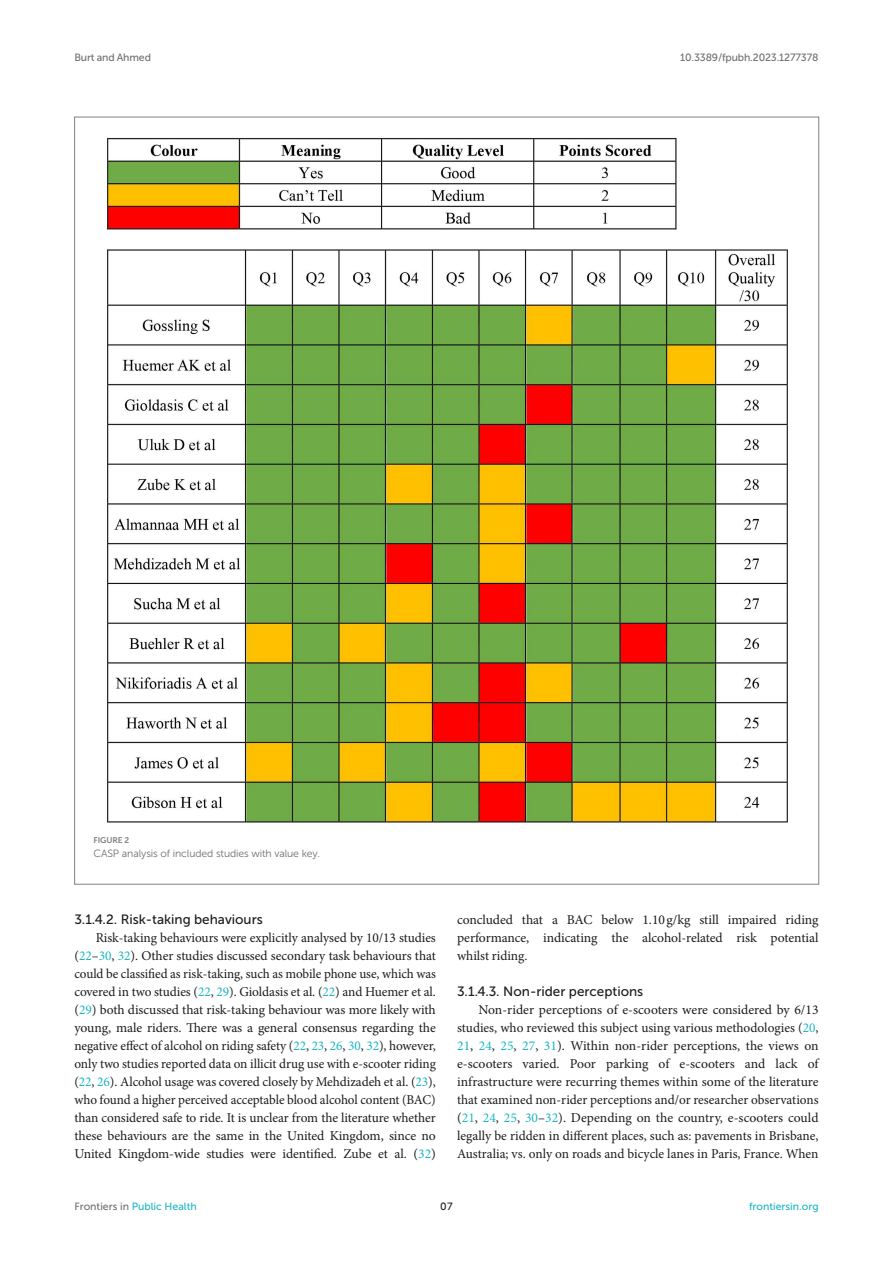
<style>
.page{position:relative;width:893px;height:1263px;background:#fff}
.page>*{position:absolute;margin:0;border:0;box-sizing:border-box;transform-origin:0 0}
.TEXT_FLUSH{font:13.5px/18px "Minion Pro";letter-spacing:-.005em;color:#1b1c1b;text-align:justify}
.HEAD_4{font:13.5px "Museo Sans 500";color:#1b1c1b}
.FIG_LEG{font:10.5px "Museo Sans 300";letter-spacing:-.01em;color:#706f70}
.t1{font:10.5px "Museo Sans 500";letter-spacing:-.015em;color:#706f70}
.t2{font:10.5px "Museo Sans 500";color:#1db5c3}
.t3{font:10.5px "Museo Sans 500";color:#1b1c1b}
.FIG_HD{font:8.25px "Museo Sans 700";letter-spacing:-.01em;color:#7e7f7f}
.s1{color:#1db5c3}
.s2{color:#706f70}
</style>
<div class="page">
<img style="left:107px;top:137px;width:681px;height:686px">
<p class="t1" style="left:74px;top:51px;width:78px">Burt and Ahmed</p>
<p class="t1" style="left:680px;top:51px;width:140px">10.3389/fpubh.2023.1277378</p>
<p class="FIG_HD" style="left:94px;top:836px;width:37px">FIGURE 2</p>
<p class="FIG_LEG" style="left:94px;top:847px;width:228px">CASP analysis of included studies with value key.</p>
<p class="HEAD_4" style="left:74px;top:912px;width:190px">3.1.4.2. Risk-taking behaviours</p>
<p class="TEXT_FLUSH" style="left:74px;top:929px;width:363px;text-indent:21px">Risk-taking behaviours were explicitly analysed by 10/13 studies (<span class="s1">22</span>–<span class="s1">30</span>, <span class="s1">32</span>). Other studies discussed secondary task behaviours that could be classified as risk-taking, such as mobile phone use, which was covered in two studies (<span class="s1">22</span>, <span class="s1">29</span>). Gioldasis et al. (<span class="s1">22</span>) and Huemer et al. (<span class="s1">29</span>) both discussed that risk-taking behaviour was more likely with young, male riders. There was a general consensus regarding the negative effect of alcohol on riding safety (<span class="s1">22</span>, <span class="s1">23</span>, <span class="s1">26</span>, <span class="s1">30</span>, <span class="s1">32</span>), however, only two studies reported data on illicit drug use with e-scooter riding (<span class="s1">22</span>, <span class="s1">26</span>). Alcohol usage was covered closely by Mehdizadeh et al. (<span class="s1">23</span>), who found a higher perceived acceptable blood alcohol content (BAC) than considered safe to ride. It is unclear from the literature whether these behaviours are the same in the United Kingdom, since no United Kingdom-wide studies were identified. Zube et al. (<span class="s1">32</span>)</p>
<p class="TEXT_FLUSH" style="left:457px;top:911px;width:363px">concluded that a BAC below 1.10g/kg still impaired riding performance, indicating the alcohol-related risk potential whilst riding.</p>
<p class="HEAD_4" style="left:457px;top:984px;width:188px">3.1.4.3. Non-rider perceptions</p>
<p class="TEXT_FLUSH" style="left:457px;top:1001px;width:363px;text-indent:21px">Non-rider perceptions of e-scooters were considered by 6/13 studies, who reviewed this subject using various methodologies (<span class="s1">20</span>, <span class="s1">21</span>, <span class="s1">24</span>, <span class="s1">25</span>, <span class="s1">27</span>, <span class="s1">31</span>). Within non-rider perceptions, the views on e-scooters varied. Poor parking of e-scooters and lack of infrastructure were recurring themes within some of the literature that examined non-rider perceptions and/or researcher observations (<span class="s1">21</span>, <span class="s1">24</span>, <span class="s1">25</span>, <span class="s1">30</span>–<span class="s1">32</span>). Depending on the country, e-scooters could legally be ridden in different places, such as: pavements in Brisbane, Australia; vs. only on roads and bicycle lanes in Paris, France. When</p>
<p class="t2" style="left:74px;top:1200px;width:124px"><span class="s2">Frontiers in</span> Public Health</p>
<p class="t3" style="left:440px;top:1200px;width:14px">07</p>
<p class="t2" style="left:749px;top:1200px;width:71px">frontiersin.org</p>
</div>
